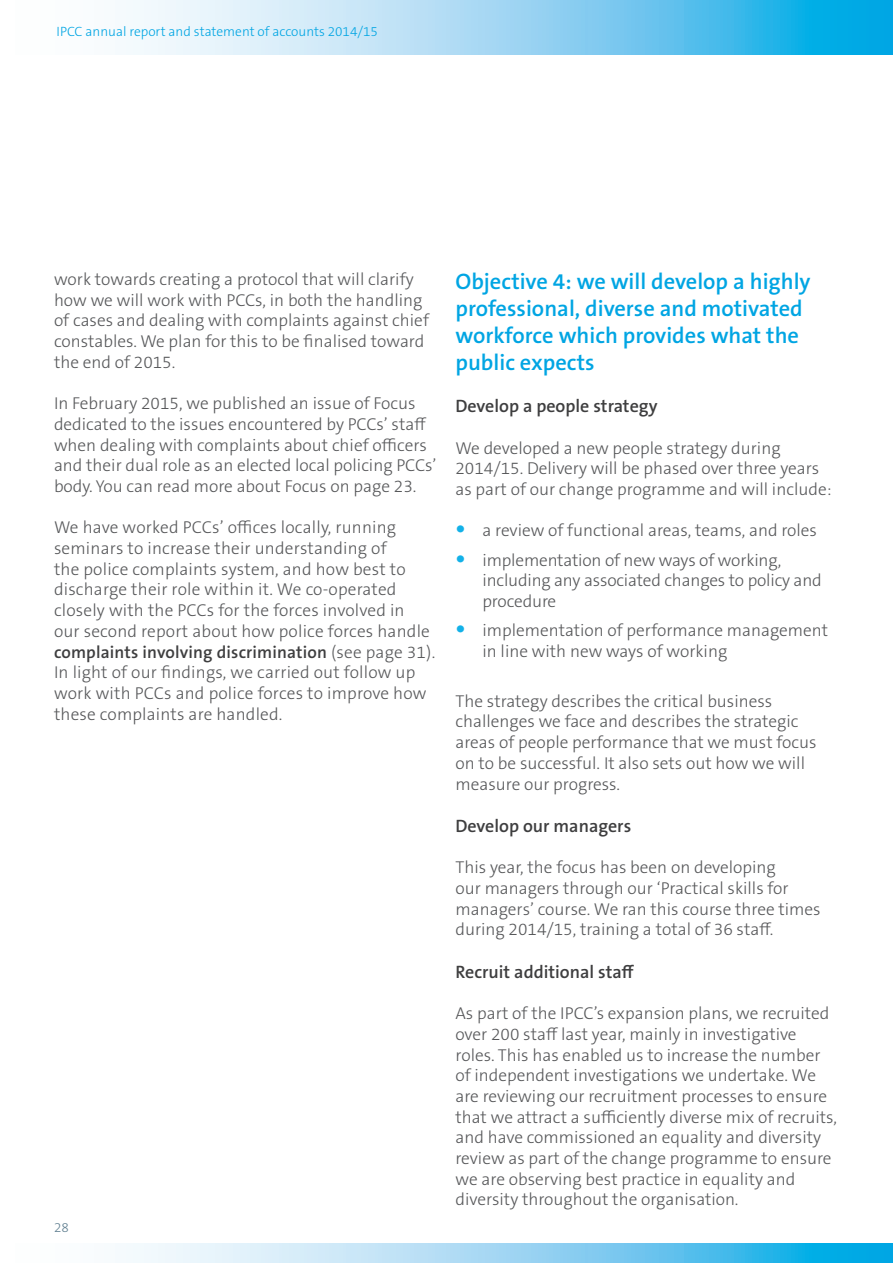
<style>
.page{position:relative;width:893px;height:1263px;background:#fff}
.page>*{position:absolute;margin:0;border:0;box-sizing:border-box;transform-origin:0 0}
.Body_copy{font:600 22.5px/27px "The Sans B W6";color:#00a5e3}
.t1{font:600 18px "The Sans B W6";color:#3e3e3f}
.Body_copy_2{font:300 17.25px/20.7px "The Sans B W3";color:#57585a}
.t2{font:300 13.5px "The Sans B W3";color:#00a5e3}
.t3{font:300 13.5px "The Sans B W3";color:#618091}
.s1{font-family:"The Sans B W6";font-weight:600;color:#3e3e3f}
.s2{font-family:"The Sans B W7";font-weight:700;font-size:24px;color:#13b1e8}
</style>
<div class="page">
<svg style="left:126px;top:0;width:767px;height:54px;background:#8dd3f1"></svg>
<svg style="left:126px;top:1244px;width:767px;height:19px;background:#8dd3f1"></svg>
<p class="t2" style="left:56px;top:23px;width:323px">IPCC annual report and statement of accounts 2014/15</p>
<p class="Body_copy_2" style="left:54px;top:269px;width:376px">work towards creating a protocol that will clarify how we will work with PCCs, in both the handling of cases and dealing with complaints against chief constables. We plan for this to be finalised toward the end of 2015.</p>
<p class="Body_copy_2" style="left:54px;top:393px;width:384px">In February 2015, we published an issue of Focus dedicated to the issues encountered by PCCs’ staff when dealing with complaints about chief officers and their dual role as an elected local policing PCCs’ body. You can read more about Focus on page 23.</p>
<p class="Body_copy_2" style="left:54px;top:517px;width:383px">We have worked PCCs’ offices locally, running seminars to increase their understanding of<br>the police complaints system, and how best to discharge their role within it. We co-operated closely with the PCCs for the forces involved in<br>our second report about how police forces handle <span class="s1">complaints involving discrimination</span> (see page 31).<br>In light of our findings, we carried out follow up work with PCCs and police forces to improve how these complaints are handled.</p>
<p class="t3" style="left:54px;top:1218px;width:16px">28</p>
<p class="Body_copy" style="left:455px;top:268px;width:357px">Objective 4: we will develop a highly professional, diverse and motivated workforce which provides what the public expects</p>
<h2 class="t1" style="left:455px;top:394px;width:204px">Develop a people strategy</h2>
<p class="Body_copy_2" style="left:455px;top:437px;width:377px">We developed a new people strategy during<br>2014/15. Delivery will be phased over three years as part of our change programme and will include:</p>
<p class="Body_copy_2" style="left:455px;top:520px;width:363px"><span class="s2">•</span> a review of functional areas, teams, and roles</p>
<p class="Body_copy_2" style="left:482px;top:549px;width:341px;text-indent:-27px"><span class="s2">•</span> implementation of new ways of working, including any associated changes to policy and procedure</p>
<p class="Body_copy_2" style="left:482px;top:620px;width:347px;text-indent:-27px"><span class="s2">•</span> implementation of performance management in line with new ways of working</p>
<p class="Body_copy_2" style="left:455px;top:691px;width:362px">The strategy describes the critical business challenges we face and describes the strategic areas of people performance that we must focus on to be successful. It also sets out how we will measure our progress.</p>
<h2 class="t1" style="left:455px;top:814px;width:177px">Develop our managers</h2>
<p class="Body_copy_2" style="left:455px;top:857px;width:367px">This year, the focus has been on developing<br>our managers through our ‘Practical skills for managers’ course. We ran this course three times during 2014/15, training a total of 36 staff.</p>
<h2 class="t1" style="left:455px;top:960px;width:180px">Recruit additional staff</h2>
<p class="Body_copy_2" style="left:455px;top:1003px;width:383px">As part of the IPCC’s expansion plans, we recruited over 200 staff last year, mainly in investigative roles. This has enabled us to increase the number of independent investigations we undertake. We are reviewing our recruitment processes to ensure that we attract a sufficiently diverse mix of recruits, and have commissioned an equality and diversity review as part of the change programme to ensure we are observing best practice in equality and diversity throughout the organisation.</p>
</div>
